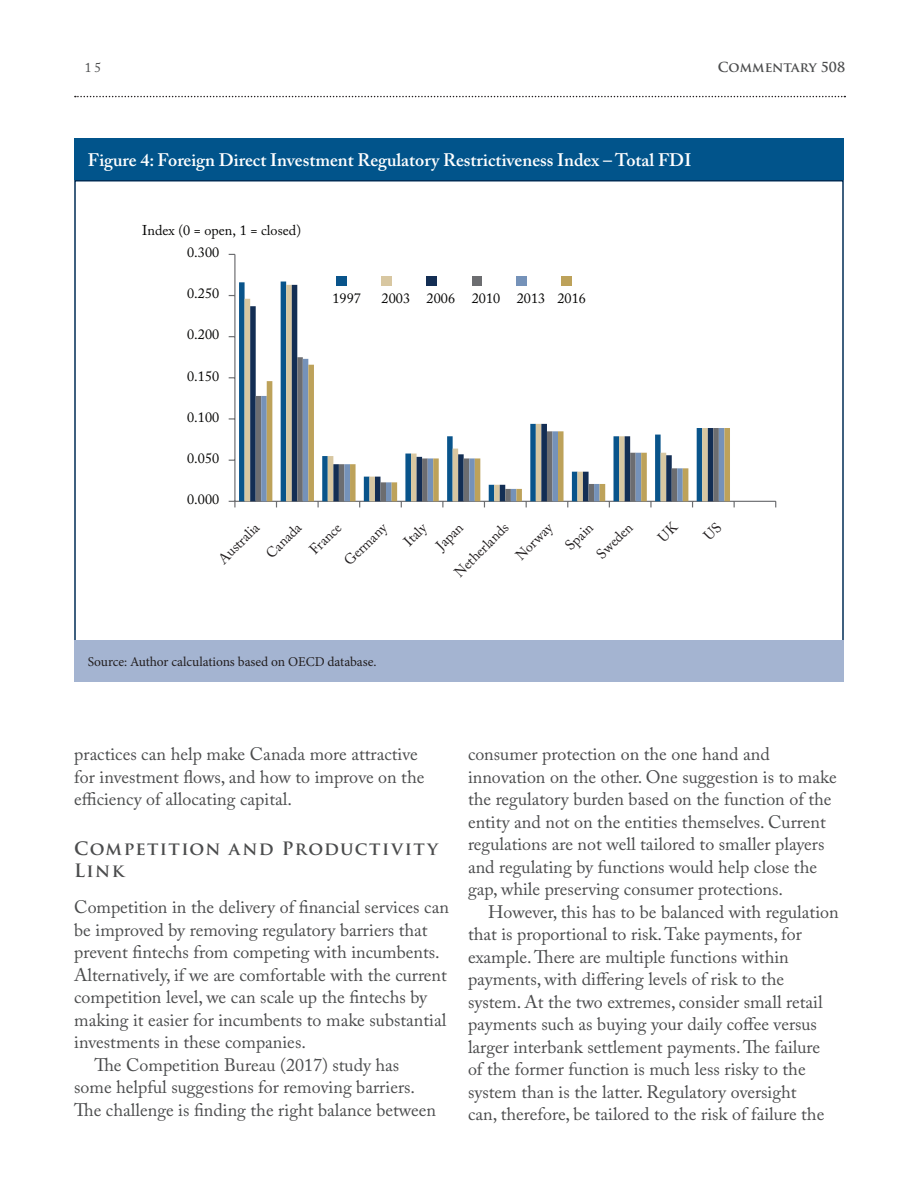
<style>
.page{position:relative;width:918px;height:1188px;background:#fff}
.page>*{position:absolute;margin:0;border:0;box-sizing:border-box;transform-origin:0 0}
.Body_Copy{font:18px/22.5px "Adobe Caslon Pro";color:#4b4c4d}
.Table_Header{font:600 18px "Adobe Caslon Pro";color:#fff}
.Level_One_Head{font:700 18px/22.5px "Trajan Pro";letter-spacing:.075em;color:#4b4c4d}
.t1{font:14.25px/29.8px "Adobe Caslon";color:#231f20}
.t2{font:14.1px "Adobe Caslon";color:#050504}
.table_foot_note{font:13.5px "Minion Pro";letter-spacing:-.005em;color:#231f20}
.t3{font:700 13.5px "Trajan Pro";color:#4b4c4d}
.t4{font:13.5px "Adobe Caslon Pro";color:#4b4c4d}
</style>
<div class="page">
<svg style="left:75px;top:96px;width:770px;height:1px"></svg>
<div style="left:74px;top:138px;width:770px;height:42px;background:#01548b"></div>
<div style="left:74px;top:640px;width:770px;height:42px;background:#a4b4d1"></div>
<hr style="left:219px;top:192px;width:553px;height:1px;background:#6c6d70">
<hr style="left:234px;top:254px;width:2px;height:247px;background:#6c6d70">
<hr style="left:235px;top:501px;width:541px;height:1px;background:#6c6d70">
<svg style="left:229px;top:501px;width:7px;height:6px"></svg>
<svg style="left:239px;top:282px;width:323px;height:219px"></svg>
<svg style="left:250px;top:285px;width:312px;height:216px"></svg>
<svg style="left:256px;top:357px;width:306px;height:144px"></svg>
<svg style="left:261px;top:359px;width:301px;height:142px"></svg>
<svg style="left:267px;top:365px;width:463px;height:136px"></svg>
<div style="left:337px;top:276px;width:10px;height:10px;background:#09548b"></div>
<div style="left:382px;top:276px;width:10px;height:10px;background:#d8c7a1"></div>
<div style="left:427px;top:276px;width:10px;height:10px;background:#132e54"></div>
<div style="left:472px;top:276px;width:10px;height:10px;background:#6c6d70"></div>
<div style="left:517px;top:276px;width:10px;height:10px;background:#7592b9"></div>
<div style="left:562px;top:276px;width:10px;height:10px;background:#bda25a"></div>
<p class="t4" style="left:85px;top:59px;width:18px">15</p>
<p class="t3" style="left:718px;top:59px;width:129px">Commentary 508</p>
<p class="Table_Header" style="left:88px;top:149px;width:605px">Figure 4: Foreign Direct Investment Regulatory Restrictiveness Index – Total FDI</p>
<p class="t2" style="left:142px;top:222px;width:160px">Index (0 = open, 1 = closed)</p>
<p class="t2" style="left:187px;top:244px;width:34px">0.300</p>
<p class="t2" style="left:187px;top:285px;width:34px">0.250</p>
<p class="t2" style="left:187px;top:326px;width:34px">0.200</p>
<p class="t2" style="left:187px;top:367px;width:34px">0.150</p>
<p class="t2" style="left:187px;top:409px;width:34px">0.100</p>
<p class="t2" style="left:187px;top:450px;width:34px">0.050</p>
<p class="t2" style="left:187px;top:491px;width:34px">0.000</p>
<p class="t2" style="left:333px;top:290px;width:30px">1997</p>
<p class="t2" style="left:382px;top:290px;width:206px">2003 2006 2010 2013 2016</p>
<p class="t1" style="left:237px;top:524px;width:45px;text-indent:-38px;rotate:-45deg">Australia<br>Canada</p>
<p class="t1" style="left:301px;top:542px;width:40px;rotate:-45deg">France</p>
<p class="t1" style="left:336px;top:553px;width:55px;rotate:-45deg">Germany</p>
<p class="t1" style="left:411px;top:520px;width:33px;line-height:25.7px;text-indent:-20px;rotate:-45deg">Italy<br>Japan</p>
<p class="t1" style="left:485px;top:524px;width:47px;line-height:31.2px;text-indent:-56px;rotate:-45deg">Netherlands<br>Norway</p>
<p class="t1" style="left:569px;top:527px;width:46px;line-height:28px;text-indent:-16px;rotate:-45deg">Spain<br>Sweden</p>
<p class="table_foot_note" style="left:88px;top:653px;width:290px">Source: Author calculations based on OECD database.</p>
<p class="Body_Copy" style="left:74px;top:743px;width:352px">practices can help make Canada more attractive for investment flows, and how to improve on the efficiency of allocating capital.</p>
<p class="Level_One_Head" style="left:74px;top:837px;width:365px">Competition and Productivity<br>Link</p>
<p class="Body_Copy" style="left:74px;top:896px;width:376px">Competition in the delivery of financial services can be improved by removing regulatory barriers that prevent fintechs from competing with incumbents.<br>Alternatively, if we are comfortable with the current competition level, we can scale up the fintechs by making it easier for incumbents to make substantial investments in these companies.</p>
<p class="Body_Copy" style="left:74px;top:1053px;width:363px;text-indent:20px">The Competition Bureau (2017) study has some helpful suggestions for removing barriers.<br>The challenge is finding the right balance between</p>
<p class="Body_Copy" style="left:468px;top:743px;width:370px">consumer protection on the one hand and innovation on the other. One suggestion is to make the regulatory burden based on the function of the entity and not on the entities themselves. Current regulations are not well tailored to smaller players and regulating by functions would help close the gap, while preserving consumer protections.</p>
<p class="Body_Copy" style="left:468px;top:900px;width:372px;text-indent:20px">However, this has to be balanced with regulation that is proportional to risk. Take payments, for example. There are multiple functions within payments, with differing levels of risk to the system. At the two extremes, consider small retail payments such as buying your daily coffee versus larger interbank settlement payments. The failure of the former function is much less risky to the system than is the latter. Regulatory oversight<br>can, therefore, be tailored to the risk of failure the</p>
</div>
